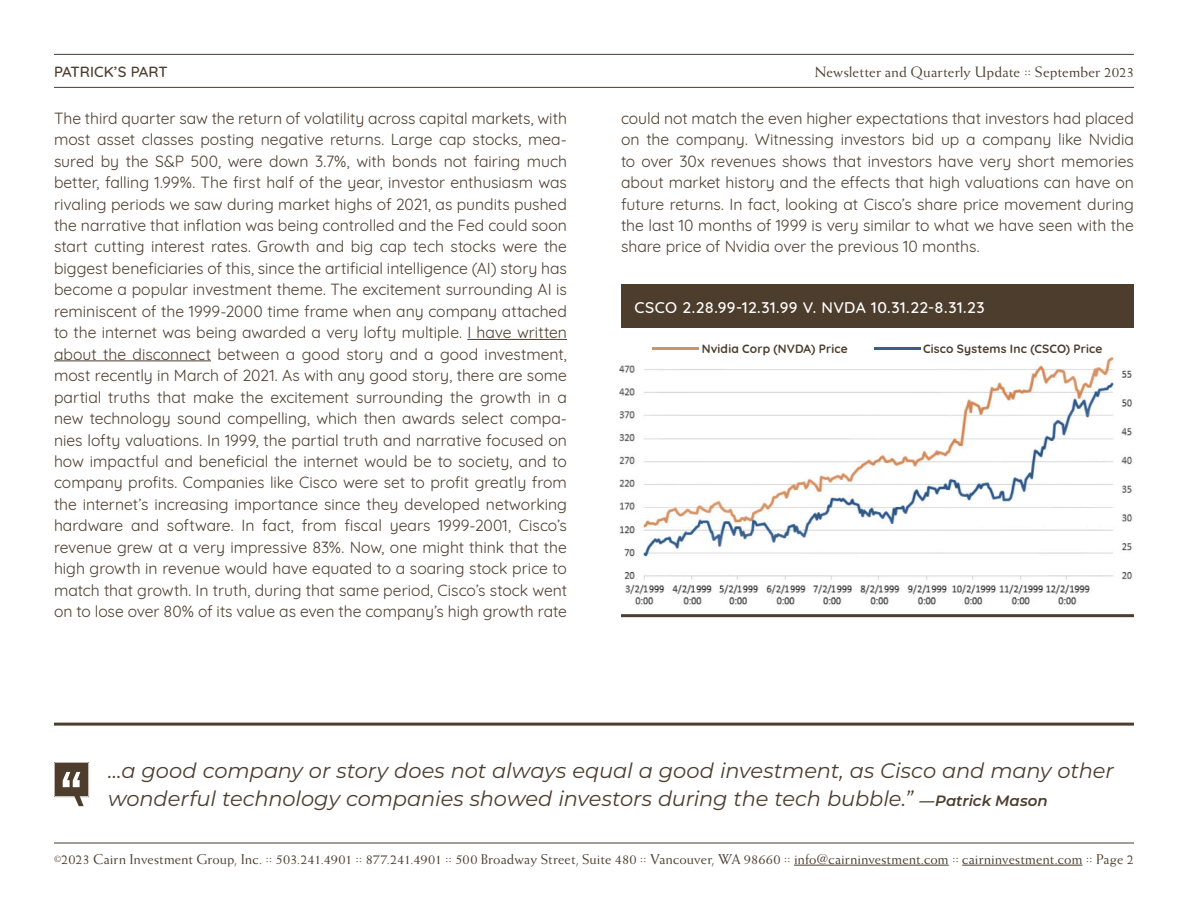
<style>
.page{position:relative;width:1188px;height:918px;background:#fff}
.page>*{position:absolute;margin:0;border:0;box-sizing:border-box;transform-origin:0 0}
.pull_quote{font:italic 21px/28.5px "Montserrat";letter-spacing:-.005em;color:#4d3d2d}
.body{font:15.75px/21.5px "Quicksand";color:#4d3d2d;text-align:justify}
.body-2{font:500 15.75px "Quicksand";letter-spacing:.02em;color:#fff}
.t1{font:15px "Weiss Std";letter-spacing:.005em;color:#4d3d2d}
.t2{font:500 15px "Quicksand";letter-spacing:-.005em;color:#4d3d2d}
.t3{font:14.25px "Weiss Std";letter-spacing:.005em;color:#4d3d2d}
.body-3{font:700 12px "Quicksand";letter-spacing:.015em;color:#4d3d2d}
.s1{font-weight:600;font-size:15px}
.s2{font-size:9px}
</style>
<div class="page">
<hr style="left:467px;top:339px;width:100px;height:1px;background:#4d3d2d">
<hr style="left:54px;top:360px;width:157px;height:1px;background:#4d3d2d">
<hr style="left:54px;top:54px;width:1080px;height:1px;background:#4d3d2d">
<hr style="left:54px;top:87px;width:1080px;height:1px;background:#4d3d2d">
<hr style="left:794px;top:865px;width:155px;height:1px;background:#4d3d2d">
<hr style="left:962px;top:865px;width:121px;height:1px;background:#4d3d2d">
<hr style="left:54px;top:843px;width:1080px;height:1px;background:#4d3d2d">
<img style="left:619px;top:357px;width:514px;height:248px">
<div style="left:621px;top:285px;width:513px;height:43px;background:#4d3d2d"></div>
<hr style="left:652px;top:347px;width:47px;height:3px;background:#ca956c">
<hr style="left:874px;top:347px;width:47px;height:3px;background:#3d5c86">
<hr style="left:621px;top:614px;width:513px;height:3px;background:#4d3d2d">
<hr style="left:54px;top:723px;width:1080px;height:3px;background:#4d3d2d">
<svg style="left:54px;top:762px;width:35px;height:44px"></svg>
<p class="t2" style="left:54px;top:59px;width:115px">PATRICK’S PART</p>
<p class="t1" style="left:815px;top:63px;width:321px">Newsletter and Quarterly Update :: September 2023</p>
<p class="body" style="left:54px;top:106px;width:515px">The third quarter saw the return of volatility across capital markets, with most asset classes posting negative returns. Large cap stocks, mea&shy;sured by the S&amp;P 500, were down 3.7%, with bonds not fairing much better, falling 1.99%. The first half of the year, investor enthusiasm was rivaling periods we saw during market highs of 2021, as pundits pushed the narrative that inflation was being controlled and the Fed could soon start cutting interest rates. Growth and big cap tech stocks were the biggest beneficiaries of this, since the artificial intelligence (AI) story has become a popular investment theme. The excitement surrounding AI is reminiscent of the 1999-2000 time frame when any company attached to the internet was being awarded a very lofty multiple. I have written about the disconnect between a good story and a good investment, most recently in March of 2021. As with any good story, there are some partial truths that make the excitement surrounding the growth in a new technology sound compelling, which then awards select compa&shy;nies lofty valuations. In 1999, the partial truth and narrative focused on how impactful and beneficial the internet would be to society, and to company profits. Companies like Cisco were set to profit greatly from the internet’s increasing importance since they developed networking hardware and software. In fact, from fiscal years 1999-2001, Cisco’s revenue grew at a very impressive 83%. Now, one might think that the high growth in revenue would have equated to a soaring stock price to match that growth. In truth, during that same period, Cisco’s stock went on to lose over 80% of its value as even the company’s high growth rate</p>
<p class="body" style="left:621px;top:106px;width:515px">could not match the even higher expectations that investors had placed on the company. Witnessing investors bid up a company like Nvidia to over 30x revenues shows that investors have very short memories about market history and the effects that high valuations can have on future returns. In fact, looking at Cisco’s share price movement during the last 10 months of 1999 is very similar to what we have seen with the share price of Nvidia over the previous 10 months.</p>
<p class="body-2" style="left:634px;top:295px;width:352px">CSCO 2.28.99-12.31.99 V. NVDA 10.31.22-8.31.23</p>
<p class="body-3" style="left:702px;top:338px;width:147px">Nvidia Corp (NVDA) Price</p>
<p class="body-3" style="left:923px;top:338px;width:181px">Cisco Systems Inc (CSCO) Price</p>
<p class="pull_quote" style="left:108px;top:755px;width:1007px">…a good company or story does not always equal a good investment, as Cisco and many other wonderful technology companies showed investors during the tech bubble.” <span class="s1">—Patrick Mason</span></p>
<p class="t3" style="left:54px;top:851px;width:1082px"><span class="s2">©</span>2023 Cairn Investment Group, Inc. :: 503.241.4901 :: 877.241.4901 :: 500 Broadway Street, Suite 480 :: Vancouver, WA 98660 :: info@cairninvestment.com :: cairninvestment.com :: Page 2</p>
</div>
